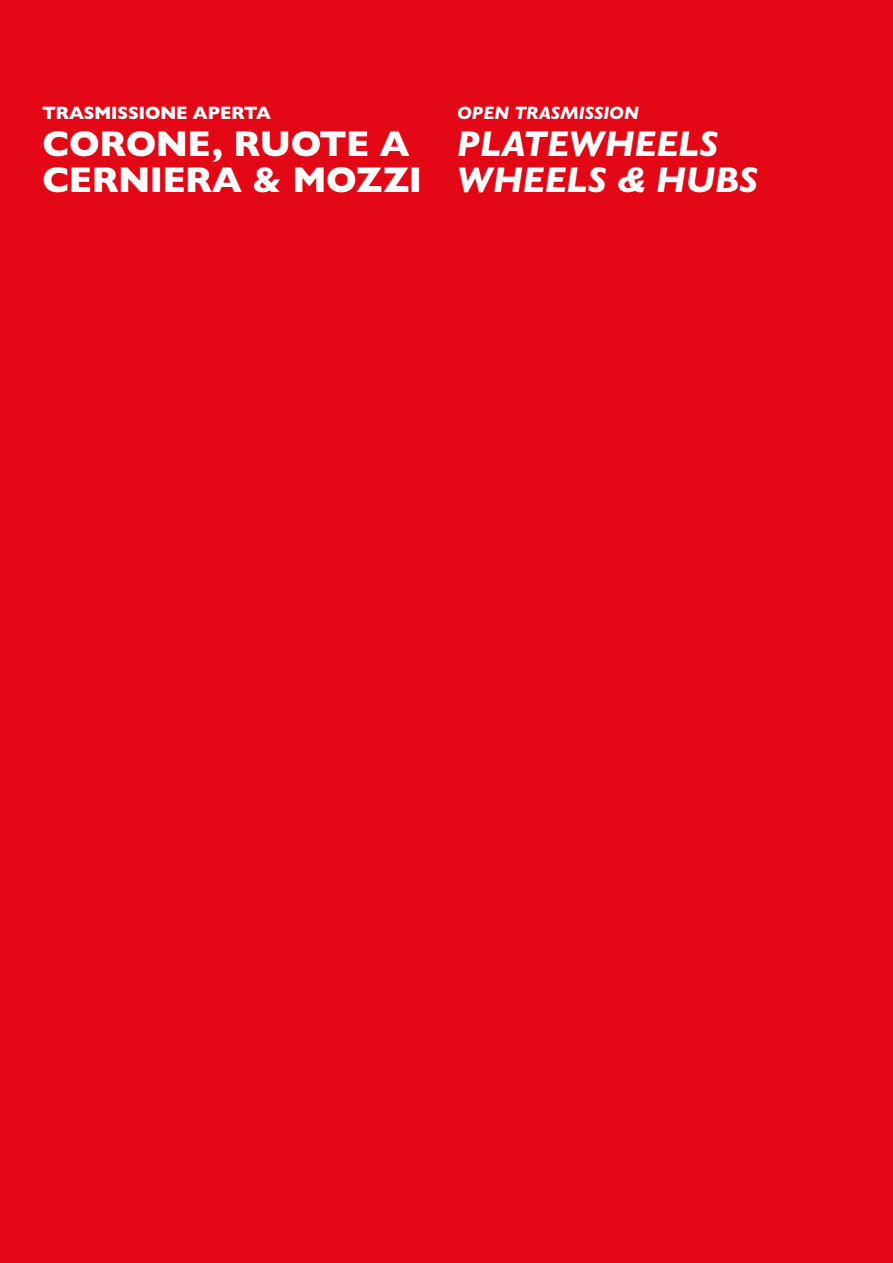
<style>
.page{position:relative;width:893px;height:1263px;background:#e30614}
.page>*{position:absolute;margin:0;border:0;box-sizing:border-box;transform-origin:0 0}
.Sottotitolo_dx{font:800 36px/36px "Gill Sans Nova";color:#fff}
.Sottotitolo_dx-2{font:italic 800 36px "Gill Sans Nova";color:#fff}
.Body_copy{font:800 18px "Gill Sans Nova";color:#fff}
.Body_copy-2{font:italic 800 18px "Gill Sans Nova";color:#fff}
</style>
<div class="page">
<p class="Body_copy" style="left:43px;top:102px;width:230px">TRASMISSIONE APERTA</p>
<p class="Body_copy-2" style="left:457px;top:102px;width:183px">OPEN TRASMISSION</p>
<p class="Sottotitolo_dx" style="left:43px;top:126px;width:381px">CORONE, RUOTE A<br>CERNIERA &amp; MOZZI</p>
<p class="Sottotitolo_dx-2" style="left:457px;top:122px;width:262px">PLATEWHEELS</p>
<p class="Sottotitolo_dx-2" style="left:457px;top:158px;width:302px">WHEELS &amp; HUBS</p>
</div>
